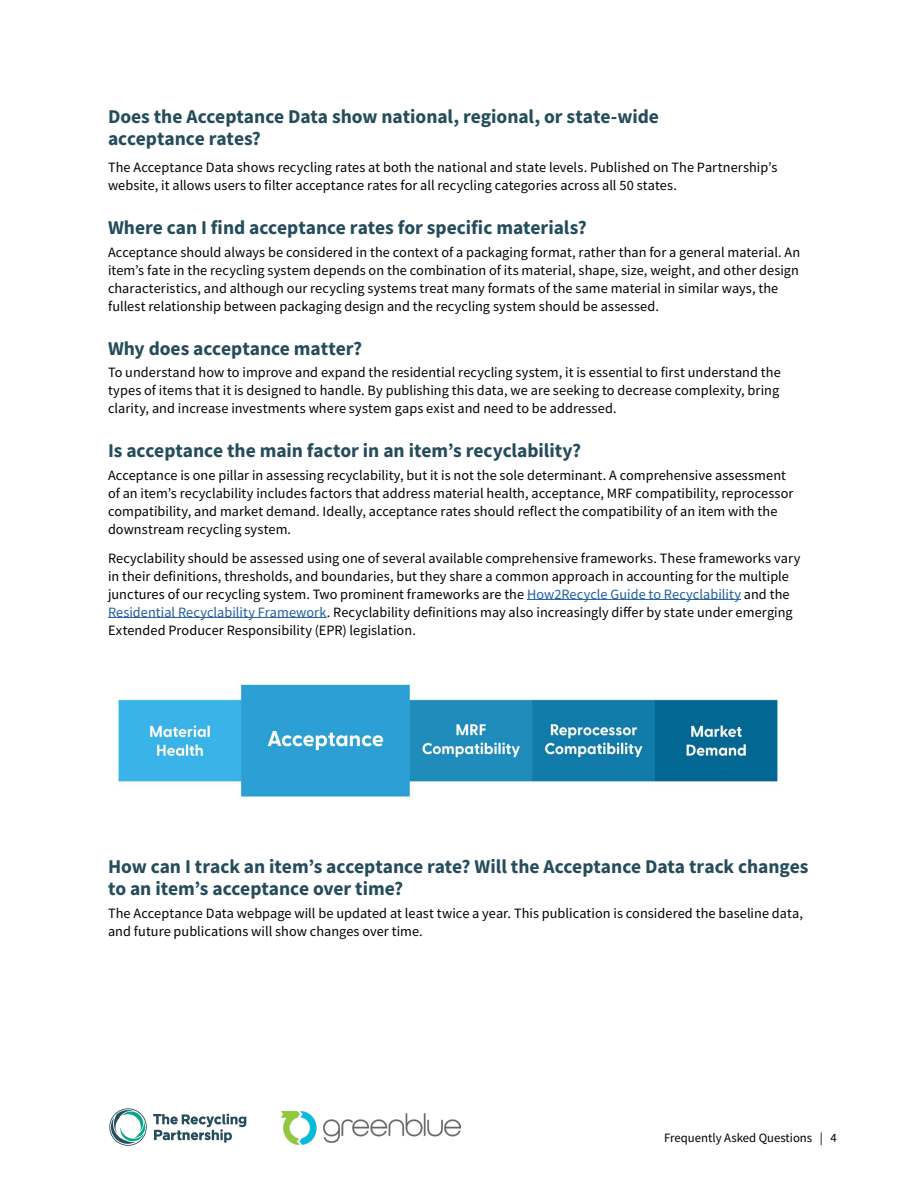
<style>
.page{position:relative;width:918px;height:1188px;background:#fff}
.page>*{position:absolute;margin:0;border:0;box-sizing:border-box;transform-origin:0 0}
.t1{font:700 19.5px/22.5px "Source Sans Pro";color:#244c5a}
.t2{font:14.25px/18px "Source Sans Pro";letter-spacing:.005em;color:#000}
.t3{font:12.75px "Source Sans Pro";color:#000}
.s1{color:#215e9e}
</style>
<div class="page">
<svg style="left:109px;top:1108px;width:38px;height:38px"></svg>
<svg style="left:153px;top:1114px;width:93px;height:29px"></svg>
<img style="left:282px;top:1111px;width:179px;height:33px">
<hr style="left:527px;top:599px;width:214px;height:1px;background:#215e9e">
<hr style="left:108px;top:617px;width:219px;height:1px;background:#215e9e">
<img style="left:118px;top:682px;width:660px;height:115px">
<h1 class="t1" style="left:108px;top:105px;width:552px">Does the Acceptance Data show national, regional, or state-wide acceptance rates?</h1>
<p class="t2" style="left:108px;top:158px;width:671px">The Acceptance Data shows recycling rates at both the national and state levels. Published on The Partnership’s website, it allows users to filter acceptance rates for all recycling categories across all 50 states.</p>
<h1 class="t1" style="left:108px;top:216px;width:480px">Where can I find acceptance rates for specific materials?</h1>
<p class="t2" style="left:108px;top:243px;width:694px">Acceptance should always be considered in the context of a packaging format, rather than for a general material. An item’s fate in the recycling system depends on the combination of its material, shape, size, weight, and other design characteristics, and although our recycling systems treat many formats of the same material in similar ways, the fullest relationship between packaging design and the recycling system should be assessed.</p>
<h1 class="t1" style="left:108px;top:337px;width:256px">Why does acceptance matter?</h1>
<p class="t2" style="left:108px;top:364px;width:674px;text-align:justify">To understand how to improve and expand the residential recycling system, it is essential to first understand the types of items that it is designed to handle. By publishing this data, we are seeking to decrease complexity, bring clarity, and increase investments where system gaps exist and need to be addressed.</p>
<h1 class="t1" style="left:108px;top:439px;width:475px">Is acceptance the main factor in an item’s recyclability?</h1>
<p class="t2" style="left:108px;top:466px;width:687px">Acceptance is one pillar in assessing recyclability, but it is not the sole determinant. A comprehensive assessment of an item’s recyclability includes factors that address material health, acceptance, MRF compatibility, reprocessor compatibility, and market demand. Ideally, acceptance rates should reflect the compatibility of an item with the downstream recycling system.</p>
<p class="t2" style="left:108px;top:549px;width:694px">Recyclability should be assessed using one of several available comprehensive frameworks. These frameworks vary in their definitions, thresholds, and boundaries, but they share a common approach in accounting for the multiple junctures of our recycling system. Two prominent frameworks are the <span class="s1">How2Recycle Guide to Recyclability</span> and the <span class="s1">Residential Recyclability Framework</span>. Recyclability definitions may also increasingly differ by state under emerging Extended Producer Responsibility (EPR) legislation.</p>
<h1 class="t1" style="left:108px;top:855px;width:702px">How can I track an item’s acceptance rate? Will the Acceptance Data track changes to an item’s acceptance over time?</h1>
<p class="t2" style="left:108px;top:904px;width:696px">The Acceptance Data webpage will be updated at least twice a year. This publication is considered the baseline data, and future publications will show changes over time.</p>
<p class="t3" style="left:664px;top:1130px;width:174px">Frequently Asked Questions | 4</p>
</div>
